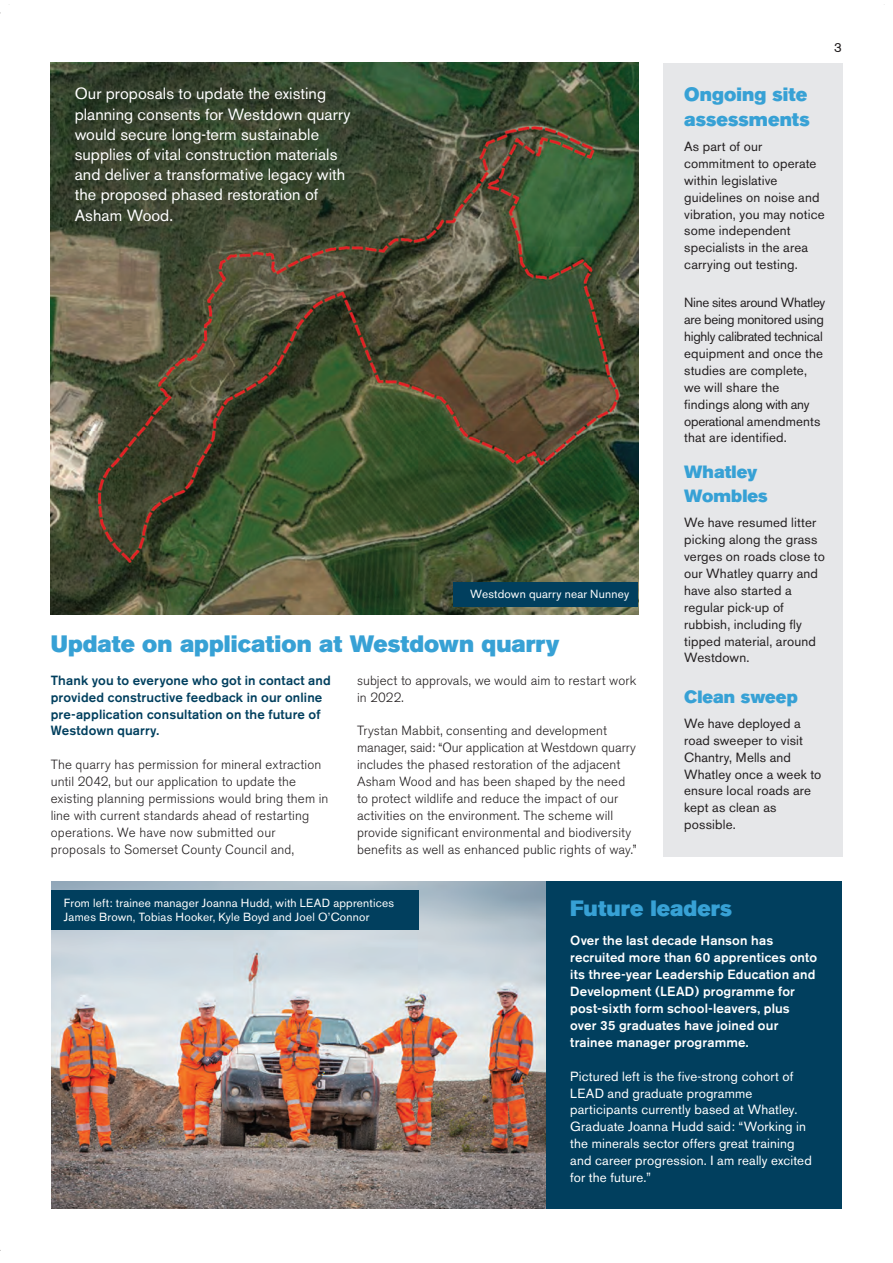
<style>
.page{position:relative;width:893px;height:1263px;background:#fff}
.page>*{position:absolute;margin:0;border:0;box-sizing:border-box;transform-origin:0 0}
.t1{font:23.55px "Akzidenz Grotesk BE Super";color:#37a1d5}
.t2{font:22.05px "Akzidenz Grotesk BE Super";color:#37a1d5}
.t3{font:19.05px/24.3px "Akzidenz Grotesk BE Super";color:#37a1d5}
.t4{font:17.7px/23.5px "Akzidenz Grotesk BE Super";color:#37a1d5}
.t5{font:16.2px/20.2px "Akzidenz Grotesk BE";letter-spacing:.005em;color:#fff}
.t6{font:300 13.2px/17px "Akzidenz Grotesk BE";letter-spacing:.01em;color:#231f20}
.t7{font:13.2px/17px "Akzidenz Grotesk BE";letter-spacing:.01em;color:#231f20}
.t8{font:13.2px/17px "Akzidenz Grotesk BE";letter-spacing:.01em;color:#fff}
.t9{font:500 13.2px/17px "Akzidenz Grotesk BE";letter-spacing:.01em;color:#fff}
.t10{font:13.2px/17px "Akzidenz Grotesk BE";letter-spacing:-.015em;color:#231f20}
.t11{font:500 13.2px/17px "Akzidenz Grotesk BE";letter-spacing:.01em;color:#013f5e}
.t12{font:11.7px/14.1px "Akzidenz Grotesk BE";letter-spacing:.02em;color:#fff}
</style>
<div class="page">
<div style="left:663px;top:63px;width:179px;height:794px;background:#e6e7e9"></div>
<img style="left:51px;top:63px;width:587px;height:552px">
<div style="left:453px;top:582px;width:184px;height:25px;background:#013f5e"></div>
<div style="left:545px;top:882px;width:297px;height:327px;background:#013f5e"></div>
<img style="left:51px;top:882px;width:494px;height:327px">
<div style="left:51px;top:890px;width:367px;height:39px;background:#013f5e"></div>
<p class="t5" style="left:75px;top:85px;width:277px">Our proposals to update the existing planning consents for Westdown quarry would secure long-term sustainable supplies of vital construction materials and deliver a transformative legacy with the proposed phased restoration of Asham Wood.</p>
<p class="t12" style="left:470px;top:588px;width:160px">Westdown quarry near Nunney</p>
<h1 class="t1" style="left:51px;top:636px;width:510px">Update on application at Westdown quarry</h1>
<p class="t11" style="left:51px;top:673px;width:281px">Thank you to everyone who got in contact and provided constructive feedback in our online pre-application consultation on the future of Westdown quarry.</p>
<p class="t6" style="left:51px;top:758px;width:279px">The quarry has permission for mineral extraction until 2042, but our application to update the existing planning permissions would bring them in line with current standards ahead of restarting operations. We have now submitted our proposals to Somerset County Council and,</p>
<p class="t6" style="left:357px;top:673px;width:281px">subject to approvals, we would aim to restart work in 2022.</p>
<p class="t6" style="left:357px;top:724px;width:281px">Trystan Mabbit, consenting and development manager, said: “Our application at Westdown quarry includes the phased restoration of the adjacent Asham Wood and has been shaped by the need to protect wildlife and reduce the impact of our activities on the environment. The scheme will provide significant environmental and biodiversity benefits as well as enhanced public rights of way.”</p>
<p class="t7" style="left:834px;top:41px;width:9px">3</p>
<h3 class="t3" style="left:684px;top:84px;width:127px">Ongoing site assessments</h3>
<p class="t7" style="left:684px;top:139px;width:142px">As part of our commitment to operate within legislative guidelines on noise and vibration, you may notice some independent specialists in the area carrying out testing.</p>
<p class="t10" style="left:684px;top:296px;width:143px">Nine sites around Whatley are being monitored using highly calibrated technical equipment and once the studies are complete, we will share the findings along with any operational amendments that are identified.</p>
<h3 class="t4" style="left:684px;top:462px;width:85px">Whatley<br>Wombles</h3>
<p class="t7" style="left:684px;top:516px;width:142px">We have resumed litter picking along the grass verges on roads close to our Whatley quarry and have also started a regular pick-up of rubbish, including fly tipped material, around<br>Westdown.</p>
<h3 class="t4" style="left:684px;top:686px;width:115px">Clean sweep</h3>
<p class="t7" style="left:684px;top:716px;width:139px">We have deployed a road sweeper to visit<br>Chantry, Mells and<br>Whatley once a week to ensure local roads are kept as clean as possible.</p>
<p class="t12" style="left:64px;top:897px;width:332px">From left: trainee manager Joanna Hudd, with LEAD apprentices<br>James Brown, Tobias Hooker, Kyle Boyd and Joel O’Connor</p>
<h2 class="t2" style="left:570px;top:900px;width:163px">Future leaders</h2>
<p class="t9" style="left:570px;top:933px;width:248px">Over the last decade Hanson has recruited more than 60 apprentices onto its three-year Leadership Education and Development (LEAD) programme for post-sixth form school-leavers, plus over 35 graduates have joined our trainee manager programme.</p>
<p class="t8" style="left:570px;top:1069px;width:243px">Pictured left is the five-strong cohort of LEAD and graduate programme participants currently based at Whatley.<br>Graduate Joanna Hudd said: “Working in the minerals sector offers great training and career progression. I am really excited for the future.”</p>
</div>
